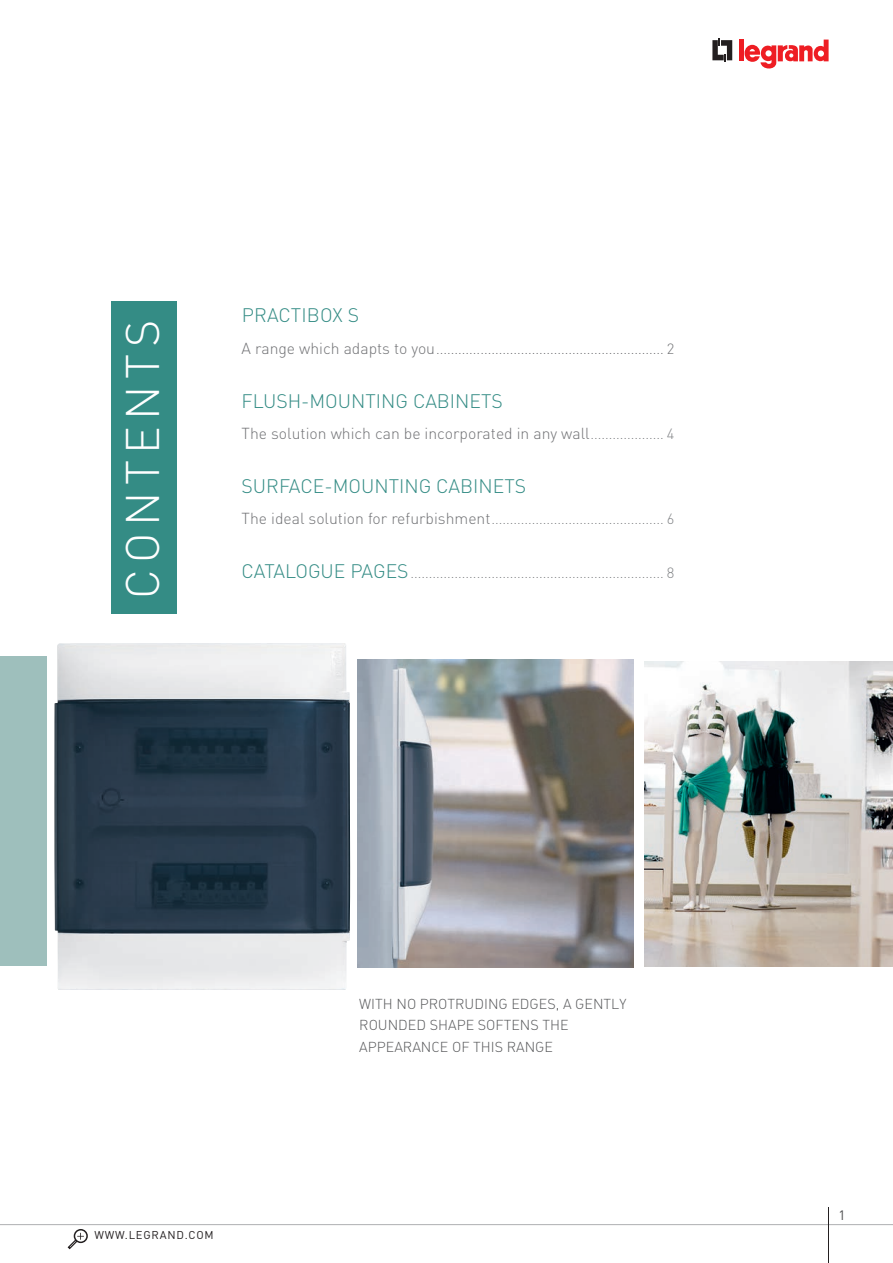
<style>
.page{position:relative;width:893px;height:1263px;background:#fff}
.page>*{position:absolute;margin:0;border:0;box-sizing:border-box;transform-origin:0 0}
.t1{font:300 46.5px "DIN Pro";letter-spacing:.14em;color:#fff}
.t2{font:300 19.35px "DIN Pro";color:#348c85}
.t3{font:300 15.75px "DIN Pro";color:#717275}
.t4{font:14.25px/21.8px "DIN Light Alternate";color:#57585a}
.t5{font:300 13.95px "DIN Pro";color:#818386}
.t6{font:300 13.95px "DIN Pro";color:#717275}
.t7{font:13.5px "DIN Pro";color:#4b4c4d}
.t8{font:11.25px "DIN Pro";letter-spacing:.07em;color:#231f20}
.s1{font-size:15.75px}
.s2{font-size:14.7px}
.s3{font-size:13.95px;color:#818386}
.s4{font-size:14.7px;color:#818386}
.s5{font-size:15.75px;color:#717275}
.s6{font-size:19.35px;color:#348c85}
</style>
<div class="page">
<svg style="left:712px;top:38px;width:20px;height:24px"></svg>
<hr style="left:739px;top:40px;width:4px;height:21px;background:#ee1d23">
<svg style="left:745px;top:40px;width:84px;height:29px"></svg>
<hr style="left:828px;top:1208px;width:1px;height:55px;background:#231f20">
<hr style="left:829px;top:1224px;width:64px;height:1px;background:#939598">
<hr style="left:0;top:1224px;width:828px;height:1px;background:#939598">
<div style="left:74px;top:1229px;width:14px;height:14px;border:2px solid #231f20;border-radius:50%"></div>
<svg style="left:67px;top:1233px;width:17px;height:17px"></svg>
<img style="left:357px;top:660px;width:276px;height:307px">
<div style="left:0;top:656px;width:47px;height:310px;background:#9ebfbc"></div>
<img style="left:54px;top:643px;width:296px;height:347px">
<img style="left:644px;top:661px;width:249px;height:306px">
<div style="left:111px;top:301px;width:66px;height:313px;background:#348c85"></div>
<h1 class="t1" style="left:111px;top:599px;width:281px;rotate:-90deg">CONTENTS</h1>
<h2 class="t2" style="left:242px;top:302px;width:119px">PRACTIBOX S</h2>
<p class="t6" style="left:242px;top:340px;width:434px"><span class="s1">A range which adapts to you</span> .............................................................. <span class="s2">2</span></p>
<h2 class="t2" style="left:242px;top:387px;width:263px">FLUSH-MOUNTING CABINETS</h2>
<p class="t3" style="left:242px;top:423px;width:434px">The solution which can be incorporated in any wall <span class="s3">....................</span> <span class="s4">4</span></p>
<h2 class="t2" style="left:242px;top:473px;width:286px">SURFACE-MOUNTING CABINETS</h2>
<p class="t5" style="left:242px;top:510px;width:434px"><span class="s5">The ideal solution for refurbishment</span> ............................................... <span class="s2">6</span></p>
<p class="t5" style="left:242px;top:563px;width:434px"><span class="s6">CATALOGUE PAGES</span> ..................................................................... <span class="s2">8</span></p>
<p class="t8" style="left:94px;top:1227px;width:121px">WWW.LEGRAND.COM</p>
<p class="t4" style="left:359px;top:994px;width:269px">WITH NO PROTRUDING EDGES, A GENTLY<br>ROUNDED SHAPE SOFTENS THE<br>APPEARANCE OF THIS RANGE</p>
<p class="t7" style="left:839px;top:1206px;width:9px">1</p>
</div>
